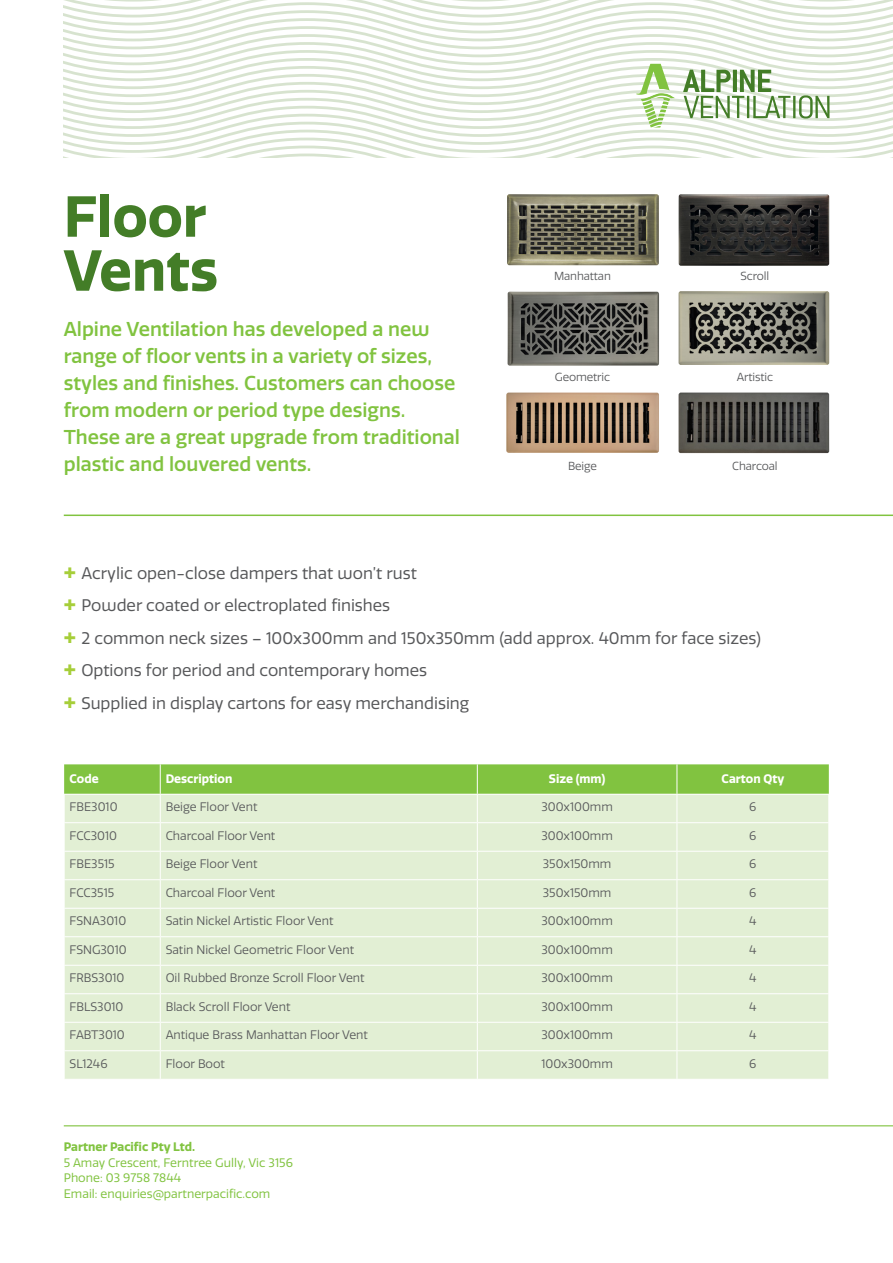
<style>
.page{position:relative;width:893px;height:1263px;background:#fff}
.page>*{position:absolute;margin:0;border:0;box-sizing:border-box;transform-origin:0 0}
.t1{font:700 56.1px/54px "Quatro";color:#437d27}
.t2{font:500 19.5px/27px "Quatro";color:#81c340}
.t3{font:16.35px "Quatro";color:#57585a}
.t4{font:12px "Quatro";color:#57585a}
.t5{font:12px/15.6px "Quatro";color:#81c340}
.t6{font:700 12px "Quatro";color:#fff}
.Body_copy_Black{font:11.4px "Quatro";letter-spacing:-.01em;color:#57585a}
.s1{font-weight:700;font-size:22.65px;color:#a6ce39}
.s2{font-weight:700}
</style>
<div class="page">
<svg style="left:64px;top:0;width:829px;height:157px"></svg>
<hr style="left:64px;top:1125px;width:829px;height:1px;background:#81c340">
<hr style="left:64px;top:514px;width:829px;height:2px;background:#81c340">
<svg style="left:683px;top:70px;width:107px;height:48px"></svg>
<hr style="left:793px;top:96px;width:2px;height:22px;background:#437d27">
<svg style="left:799px;top:95px;width:30px;height:23px"></svg>
<svg style="left:636px;top:64px;width:39px;height:64px"></svg>
<svg style="left:64px;top:764px;width:765px;height:315px;background:#d9ebc6"></svg>
<hr style="left:64px;top:879px;width:96px;height:1px;background:#fff">
<hr style="left:160px;top:879px;width:317px;height:1px;background:#fff">
<hr style="left:477px;top:879px;width:200px;height:1px;background:#fff">
<hr style="left:677px;top:879px;width:152px;height:1px;background:#fff">
<hr style="left:64px;top:908px;width:96px;height:1px;background:#fff">
<hr style="left:160px;top:908px;width:317px;height:1px;background:#fff">
<hr style="left:477px;top:908px;width:200px;height:1px;background:#fff">
<hr style="left:677px;top:908px;width:152px;height:1px;background:#fff">
<hr style="left:64px;top:936px;width:96px;height:1px;background:#fff">
<hr style="left:160px;top:936px;width:317px;height:1px;background:#fff">
<hr style="left:477px;top:936px;width:200px;height:1px;background:#fff">
<hr style="left:677px;top:936px;width:152px;height:1px;background:#fff">
<hr style="left:64px;top:965px;width:96px;height:1px;background:#fff">
<hr style="left:160px;top:965px;width:317px;height:1px;background:#fff">
<hr style="left:477px;top:965px;width:200px;height:1px;background:#fff">
<hr style="left:677px;top:965px;width:152px;height:1px;background:#fff">
<hr style="left:64px;top:993px;width:96px;height:1px;background:#fff">
<hr style="left:160px;top:993px;width:317px;height:1px;background:#fff">
<hr style="left:477px;top:993px;width:200px;height:1px;background:#fff">
<hr style="left:677px;top:993px;width:152px;height:1px;background:#fff">
<hr style="left:64px;top:1022px;width:96px;height:1px;background:#fff">
<hr style="left:160px;top:1022px;width:317px;height:1px;background:#fff">
<hr style="left:477px;top:1022px;width:200px;height:1px;background:#fff">
<hr style="left:677px;top:1022px;width:152px;height:1px;background:#fff">
<hr style="left:64px;top:1050px;width:96px;height:1px;background:#fff">
<hr style="left:160px;top:1050px;width:317px;height:1px;background:#fff">
<hr style="left:477px;top:1050px;width:200px;height:1px;background:#fff">
<hr style="left:677px;top:1050px;width:152px;height:1px;background:#fff">
<img style="left:507px;top:194px;width:152px;height:71px">
<img style="left:679px;top:194px;width:150px;height:72px">
<img style="left:679px;top:291px;width:150px;height:74px">
<img style="left:507px;top:292px;width:152px;height:74px">
<img style="left:506px;top:393px;width:153px;height:60px">
<img style="left:679px;top:393px;width:150px;height:60px">
<p class="t1" style="left:64px;top:190px;width:156px">Floor<br>Vents</p>
<p class="t2" style="left:64px;top:316px;width:398px">Alpine Ventilation has developed a new range of floor vents in a variety of sizes, styles and finishes. Customers can choose from modern or period type designs.<br>These are a great upgrade from traditional plastic and louvered vents.</p>
<p class="Body_copy_Black" style="left:554px;top:269px;width:58px">Manhattan</p>
<p class="Body_copy_Black" style="left:555px;top:370px;width:57px">Geometric</p>
<p class="Body_copy_Black" style="left:568px;top:460px;width:30px">Beige</p>
<p class="Body_copy_Black" style="left:741px;top:269px;width:30px">Scroll</p>
<p class="Body_copy_Black" style="left:737px;top:370px;width:38px">Artistic</p>
<p class="Body_copy_Black" style="left:732px;top:460px;width:47px">Charcoal</p>
<p class="t3" style="left:64px;top:564px;width:355px"><span class="s1">+</span> Acrylic open-close dampers that won’t rust</p>
<p class="t3" style="left:64px;top:596px;width:328px"><span class="s1">+</span> Powder coated or electroplated finishes</p>
<p class="t3" style="left:64px;top:629px;width:699px"><span class="s1">+</span> 2 common neck sizes – 100x300mm and 150x350mm (add approx. 40mm for face sizes)</p>
<p class="t3" style="left:64px;top:661px;width:365px"><span class="s1">+</span> Options for period and contemporary homes</p>
<p class="t3" style="left:64px;top:694px;width:407px"><span class="s1">+</span> Supplied in display cartons for easy merchandising</p>
<p class="t6" style="left:70px;top:772px;width:31px">Code</p>
<p class="t6" style="left:166px;top:772px;width:68px">Description</p>
<p class="t6" style="left:549px;top:772px;width:58px">Size (mm)</p>
<p class="t6" style="left:722px;top:772px;width:64px">Carton Qty</p>
<p class="t4" style="left:70px;top:800px;width:49px">FBE3010</p>
<p class="t4" style="left:166px;top:800px;width:93px">Beige Floor Vent</p>
<p class="t4" style="left:541px;top:800px;width:73px">300x100mm</p>
<p class="t4" style="left:749px;top:800px;width:9px">6</p>
<p class="t4" style="left:70px;top:828px;width:49px">FCC3010</p>
<p class="t4" style="left:166px;top:828px;width:111px">Charcoal Floor Vent</p>
<p class="t4" style="left:541px;top:828px;width:73px">300x100mm</p>
<p class="t4" style="left:749px;top:828px;width:9px">6</p>
<p class="t4" style="left:70px;top:857px;width:47px">FBE3515</p>
<p class="t4" style="left:166px;top:857px;width:93px">Beige Floor Vent</p>
<p class="t4" style="left:543px;top:857px;width:70px">350x150mm</p>
<p class="t4" style="left:749px;top:857px;width:9px">6</p>
<p class="t4" style="left:70px;top:885px;width:46px">FCC3515</p>
<p class="t4" style="left:166px;top:885px;width:111px">Charcoal Floor Vent</p>
<p class="t4" style="left:543px;top:885px;width:70px">350x150mm</p>
<p class="t4" style="left:749px;top:885px;width:9px">6</p>
<p class="t4" style="left:70px;top:914px;width:58px">FSNA3010</p>
<p class="t4" style="left:166px;top:914px;width:169px">Satin Nickel Artistic Floor Vent</p>
<p class="t4" style="left:541px;top:914px;width:73px">300x100mm</p>
<p class="t4" style="left:749px;top:914px;width:9px">4</p>
<p class="t4" style="left:70px;top:942px;width:59px">FSNG3010</p>
<p class="t4" style="left:166px;top:942px;width:190px">Satin Nickel Geometric Floor Vent</p>
<p class="t4" style="left:541px;top:942px;width:73px">300x100mm</p>
<p class="t4" style="left:749px;top:942px;width:9px">4</p>
<p class="t4" style="left:70px;top:971px;width:56px">FRBS3010</p>
<p class="t4" style="left:166px;top:971px;width:200px">Oil Rubbed Bronze Scroll Floor Vent</p>
<p class="t4" style="left:541px;top:971px;width:73px">300x100mm</p>
<p class="t4" style="left:749px;top:971px;width:9px">4</p>
<p class="t4" style="left:70px;top:999px;width:55px">FBLS3010</p>
<p class="t4" style="left:166px;top:999px;width:126px">Black Scroll Floor Vent</p>
<p class="t4" style="left:541px;top:999px;width:73px">300x100mm</p>
<p class="t4" style="left:749px;top:999px;width:9px">4</p>
<p class="t4" style="left:70px;top:1028px;width:57px">FABT3010</p>
<p class="t4" style="left:166px;top:1028px;width:204px">Antique Brass Manhattan Floor Vent</p>
<p class="t4" style="left:541px;top:1028px;width:73px">300x100mm</p>
<p class="t4" style="left:749px;top:1028px;width:9px">4</p>
<p class="t4" style="left:70px;top:1056px;width:39px">SL1246</p>
<p class="t4" style="left:166px;top:1056px;width:61px">Floor Boot</p>
<p class="t4" style="left:541px;top:1056px;width:73px">100x300mm</p>
<p class="t4" style="left:749px;top:1056px;width:9px">6</p>
<p class="t5" style="left:64px;top:1139px;width:231px"><span class="s2">Partner Pacific Pty Ltd.<br></span>5 Amay Crescent, Ferntree Gully, Vic 3156<br>Phone: 03 9758 7844<br>Email: enquiries@partnerpacific.com</p>
</div>
